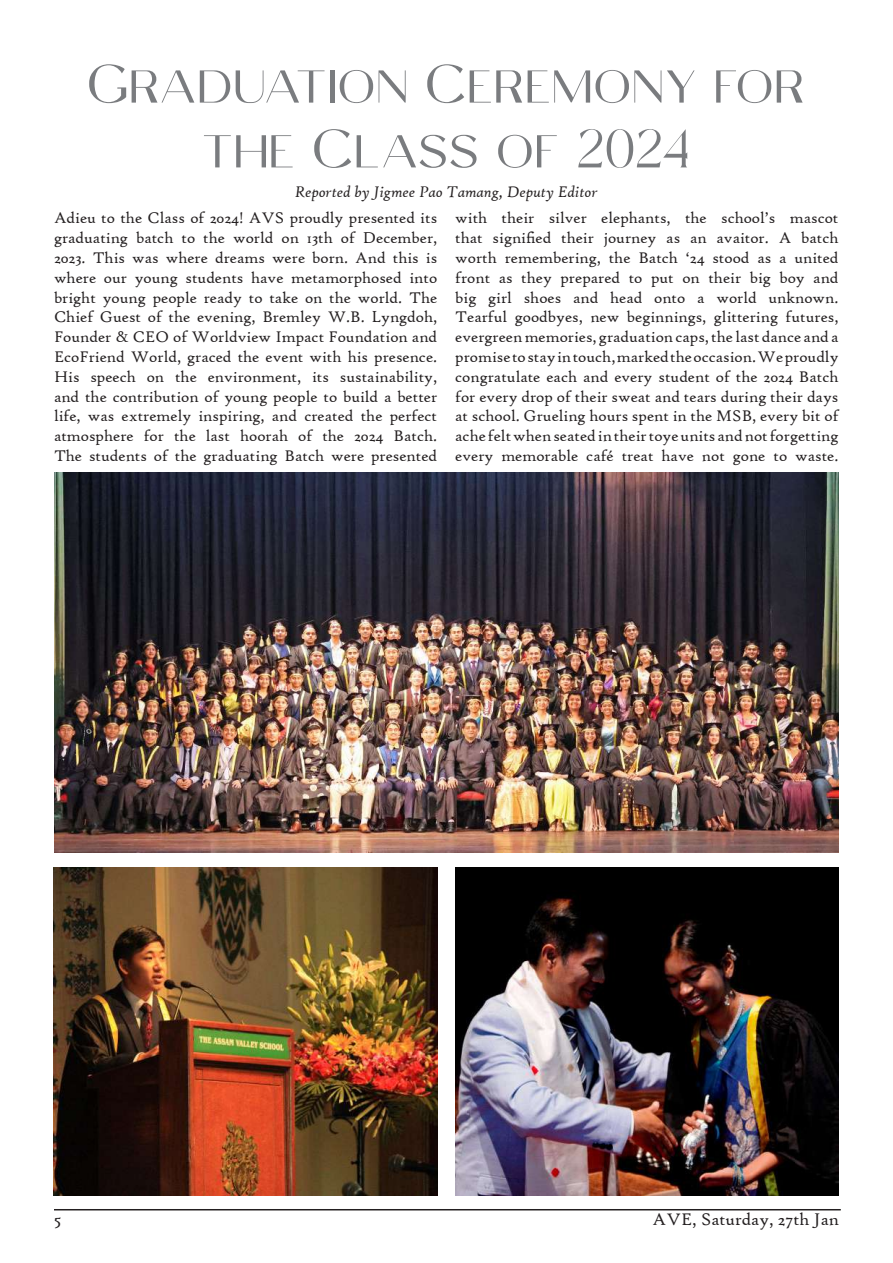
<style>
.page{position:relative;width:893px;height:1263px;background:#fff}
.page>*{position:absolute;margin:0;border:0;box-sizing:border-box;transform-origin:0 0}
.t1{font:54px/64.8px "Celine Peach Free Sans";color:#7a7c7f;text-align:center}
.t2{font:18px "High Tower Text";color:#231f20}
.t3{font:16.5px/19.8px "High Tower Text";color:#231f20;text-align:justify}
.t4{font:italic 16.5px "High Tower Text";color:#231f20}
.s1{font-family:"Cangste"}
</style>
<div class="page">
<hr style="left:54px;top:1209px;width:787px;height:1px;background:#231f20">
<img style="left:54px;top:473px;width:785px;height:379px">
<img style="left:455px;top:868px;width:383px;height:327px">
<img style="left:54px;top:868px;width:383px;height:327px">
<h1 class="t1" style="left:86px;top:51px;width:720px">GRADUATION CEREMONY FOR<br>THE CLASS OF <span class="s1">2024</span></h1>
<p class="t4" style="left:295px;top:182px;width:304px">Reported by Jigmee Pao Tamang, Deputy Editor</p>
<p class="t3" style="left:54px;top:208px;width:385px">Adieu to the Class of 2024! AVS proudly presented its graduating batch to the world on 13th of December, 2023. This was where dreams were born. And this is where our young students have metamorphosed into bright young people ready to take on the world. The Chief Guest of the evening, Bremley W.B. Lyngdoh, Founder &amp; CEO of Worldview Impact Foundation and EcoFriend World, graced the event with his presence.<br>His speech on the environment, its sustainability, and the contribution of young people to build a better life, was extremely inspiring, and created the perfect atmosphere for the last hoorah of the 2024 Batch.<br>The students of the graduating Batch were presented</p>
<p class="t3" style="left:455px;top:208px;width:385px">with their silver elephants, the school’s mascot that signified their journey as an avaitor. A batch worth remembering, the Batch ‘24 stood as a united front as they prepared to put on their big boy and big girl shoes and head onto a world unknown.<br>Tearful goodbyes, new beginnings, glittering futures, evergreen memories, graduation caps, the last dance and a promise to stay in touch, marked the occasion. We proudly congratulate each and every student of the 2024 Batch for every drop of their sweat and tears during their days at school. Grueling hours spent in the MSB, every bit of ache felt when seated in their toye units and not forgetting every memorable café treat have not gone to waste.</p>
<p class="t2" style="left:54px;top:1209px;width:8px">5</p>
<p class="t2" style="left:653px;top:1209px;width:188px">AVE, Saturday, 27th Jan</p>
</div>
